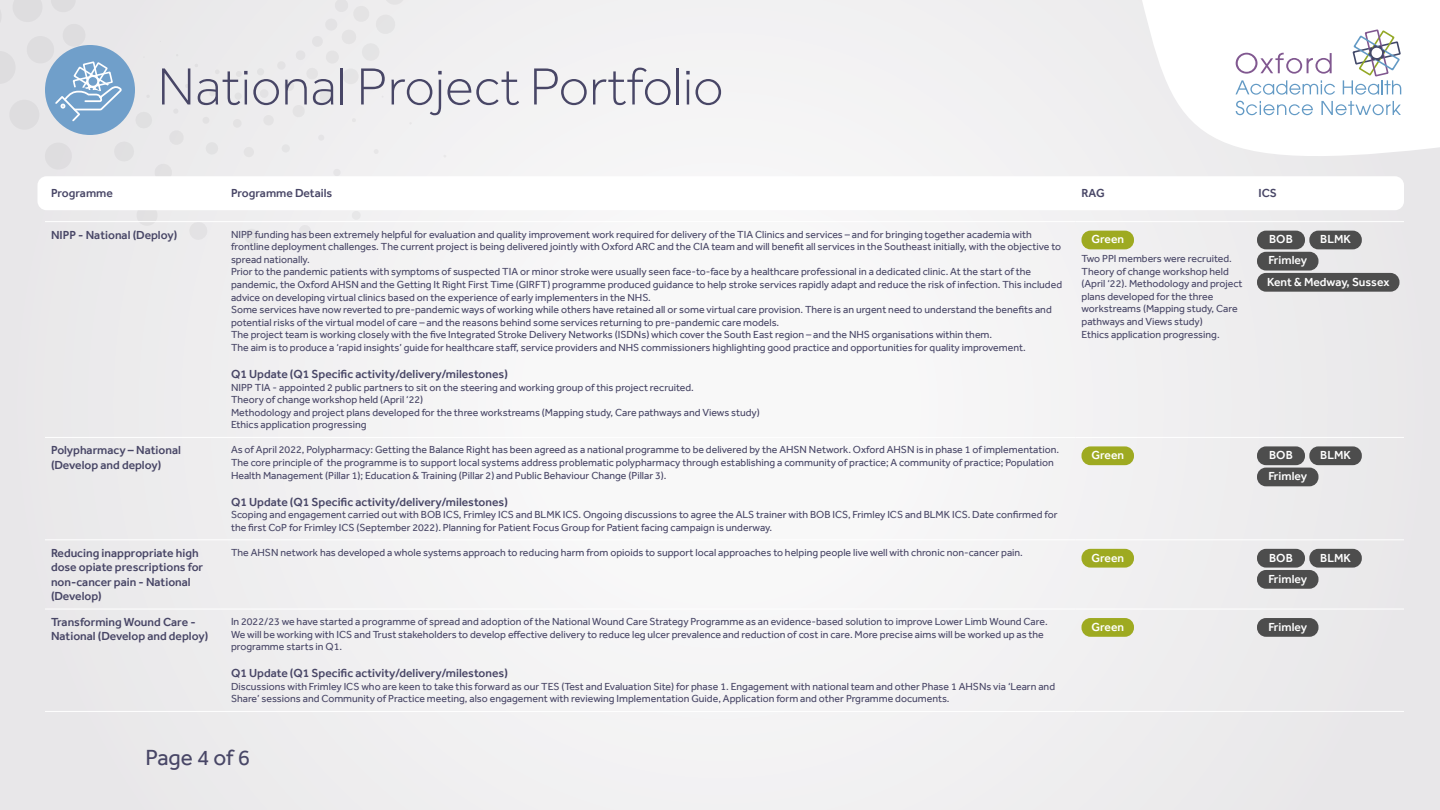
<style>
.page{position:relative;width:1440px;height:810px;background:#f1f1f2}
.page>*{position:absolute;margin:0;border:0;box-sizing:border-box;transform-origin:0 0}
.t1{font:300 54px "Effra";color:#484666}
.t2{font:22.5px "Effra";color:#484666}
.t3{font:500 12px/14.4px "Effra";color:#484666}
.t4{font:500 12px/21.1px "Effra";color:#fff}
.t5{font:10.5px/12.6px "Effra";color:#484666}
</style>
<div class="page">
<div style="left:244px;top:229px;width:15px;height:15px;background:#e4e4e5;border-radius:50%"></div>
<svg style="left:299px;top:225px;width:12px;height:12px"></svg>
<svg style="left:334px;top:169px;width:6px;height:7px"></svg>
<div style="left:244px;top:147px;width:10px;height:10px;background:#e4e3e4;border-radius:50%"></div>
<svg style="left:318px;top:135px;width:6px;height:5px"></svg>
<svg style="left:282px;top:145px;width:8px;height:7px"></svg>
<div style="left:233px;top:119px;width:9px;height:9px;background:#e3e2e3;border-radius:50%"></div>
<div style="left:234px;top:92px;width:8px;height:8px;background:#e2e2e3;border-radius:50%"></div>
<svg style="left:236px;top:71px;width:6px;height:6px"></svg>
<svg style="left:257px;top:0;width:154px;height:125px"></svg>
<svg style="left:1142px;top:0;width:298px;height:156px;fill:#fff"></svg>
<svg style="left:1236px;top:53px;width:96px;height:21px"></svg>
<svg style="left:1236px;top:80px;width:99px;height:15px"></svg>
<svg style="left:1236px;top:101px;width:77px;height:14px"></svg>
<svg style="left:1321px;top:101px;width:80px;height:14px"></svg>
<svg style="left:1343px;top:29px;width:58px;height:66px"></svg>
<div style="left:38px;top:176px;width:1366px;height:34px;background:#fff;border-radius:9px"></div>
<svg style="left:0;top:0;width:220px;height:240px"></svg>
<hr style="left:45px;top:221px;width:180px;height:1px;background:#fff">
<hr style="left:225px;top:221px;width:851px;height:1px;background:#fff">
<hr style="left:1076px;top:221px;width:175px;height:1px;background:#fff">
<hr style="left:1251px;top:221px;width:153px;height:1px;background:#fff">
<hr style="left:45px;top:437px;width:180px;height:1px;background:#fff">
<hr style="left:225px;top:437px;width:851px;height:1px;background:#fff">
<hr style="left:1076px;top:437px;width:175px;height:1px;background:#fff">
<hr style="left:1251px;top:437px;width:153px;height:1px;background:#fff">
<hr style="left:45px;top:539px;width:180px;height:1px;background:#fff">
<hr style="left:225px;top:539px;width:851px;height:1px;background:#fff">
<hr style="left:1076px;top:539px;width:175px;height:1px;background:#fff">
<hr style="left:1251px;top:539px;width:153px;height:1px;background:#fff">
<hr style="left:45px;top:609px;width:180px;height:1px;background:#fff">
<hr style="left:225px;top:609px;width:851px;height:1px;background:#fff">
<hr style="left:1076px;top:609px;width:175px;height:1px;background:#fff">
<hr style="left:1251px;top:609px;width:153px;height:1px;background:#fff">
<hr style="left:45px;top:711px;width:180px;height:1px;background:#fff">
<hr style="left:225px;top:711px;width:851px;height:1px;background:#fff">
<hr style="left:1076px;top:711px;width:175px;height:1px;background:#fff">
<hr style="left:1251px;top:711px;width:153px;height:1px;background:#fff">
<div style="left:1082px;top:231px;width:52px;height:18px;background:#9eaa21;border-radius:9px"></div>
<div style="left:1257px;top:231px;width:48px;height:18px;background:#4d4d4d;border-radius:9px"></div>
<div style="left:1309px;top:231px;width:53px;height:18px;background:#4d4d4d;border-radius:9px"></div>
<div style="left:1257px;top:252px;width:61px;height:19px;background:#4d4d4d;border-radius:9px"></div>
<div style="left:1257px;top:273px;width:143px;height:19px;background:#4d4d4d;border-radius:9px"></div>
<div style="left:1082px;top:446px;width:52px;height:19px;background:#9eaa21;border-radius:9px"></div>
<div style="left:1257px;top:446px;width:48px;height:19px;background:#4d4d4d;border-radius:9px"></div>
<div style="left:1309px;top:446px;width:53px;height:19px;background:#4d4d4d;border-radius:9px"></div>
<div style="left:1257px;top:468px;width:61px;height:18px;background:#4d4d4d;border-radius:9px"></div>
<div style="left:1082px;top:549px;width:52px;height:19px;background:#9eaa21;border-radius:9px"></div>
<div style="left:1257px;top:549px;width:48px;height:19px;background:#4d4d4d;border-radius:9px"></div>
<div style="left:1309px;top:549px;width:53px;height:19px;background:#4d4d4d;border-radius:9px"></div>
<div style="left:1257px;top:570px;width:61px;height:19px;background:#4d4d4d;border-radius:9px"></div>
<div style="left:1082px;top:618px;width:52px;height:19px;background:#9eaa21;border-radius:9px"></div>
<div style="left:1257px;top:618px;width:61px;height:19px;background:#4d4d4d;border-radius:9px"></div>
<h1 class="t1" style="left:157px;top:54px;width:568px">National Project Portfolio</h1>
<p class="t3" style="left:51px;top:186px;width:63px">Programme</p>
<p class="t3" style="left:231px;top:186px;width:103px">Programme Details</p>
<p class="t3" style="left:1082px;top:186px;width:25px">RAG</p>
<p class="t3" style="left:1259px;top:186px;width:20px">ICS</p>
<p class="t3" style="left:51px;top:227px;width:128px">NIPP - National (Deploy)</p>
<p class="t5" style="left:231px;top:228px;width:833px">NIPP funding has been extremely helpful for evaluation and quality improvement work required for delivery of the TIA Clinics and services – and for bringing together academia with frontline deployment challenges. The current project is being delivered jointly with Oxford ARC and the CIA team and will benefit all services in the Southeast initially, with the objective to spread nationally.<br>Prior to the pandemic patients with symptoms of suspected TIA or minor stroke were usually seen face-to-face by a healthcare professional in a dedicated clinic. At the start of the pandemic, the Oxford AHSN and the Getting It Right First Time (GIRFT) programme produced guidance to help stroke services rapidly adapt and reduce the risk of infection. This included advice on developing virtual clinics based on the experience of early implementers in the NHS.<br>Some services have now reverted to pre-pandemic ways of working while others have retained all or some virtual care provision. There is an urgent need to understand the benefits and potential risks of the virtual model of care – and the reasons behind some services returning to pre-pandemic care models.<br>The project team is working closely with the five Integrated Stroke Delivery Networks (ISDNs) which cover the South East region – and the NHS organisations within them.<br>The aim is to produce a ‘rapid insights’ guide for healthcare staff, service providers and NHS commissioners highlighting good practice and opportunities for quality improvement.</p>
<p class="t3" style="left:231px;top:367px;width:278px">Q1 Update (Q1 Specific activity/delivery/milestones)</p>
<p class="t5" style="left:231px;top:381px;width:530px">NIPP TIA - appointed 2 public partners to sit on the steering and working group of this project recruited.<br>Theory of change workshop held (April ‘22)<br>Methodology and project plans developed for the three workstreams (Mapping study, Care pathways and Views study)<br>Ethics application progressing</p>
<p class="t3" style="left:51px;top:443px;width:131px">Polypharmacy – National (Develop and deploy)</p>
<p class="t5" style="left:231px;top:444px;width:830px">As of April 2022, Polypharmacy: Getting the Balance Right has been agreed as a national programme to be delivered by the AHSN Network. Oxford AHSN is in phase 1 of implementation.<br>The core principle of the programme is to support local systems address problematic polypharmacy through establishing a community of practice; A community of practice; Population<br>Health Management (Pillar 1); Education &amp; Training (Pillar 2) and Public Behaviour Change (Pillar 3).</p>
<p class="t3" style="left:231px;top:494px;width:278px">Q1 Update (Q1 Specific activity/delivery/milestones)</p>
<p class="t5" style="left:231px;top:508px;width:828px">Scoping and engagement carried out with BOB ICS, Frimley ICS and BLMK ICS. Ongoing discussions to agree the ALS trainer with BOB ICS, Frimley ICS and BLMK ICS. Date confirmed for the first CoP for Frimley ICS (September 2022). Planning for Patient Focus Group for Patient facing campaign is underway.</p>
<p class="t4" style="left:1091px;top:229px;width:34px">Green</p>
<p class="t5" style="left:1082px;top:252px;width:163px">Two PPI members were recruited.<br>Theory of change workshop held (April ‘22). Methodology and project plans developed for the three workstreams (Mapping study, Care pathways and Views study)<br>Ethics application progressing.</p>
<p class="t4" style="left:1269px;top:229px;width:25px">BOB</p>
<p class="t4" style="left:1320px;top:229px;width:32px">BLMK</p>
<p class="t4" style="left:1267px;top:250px;width:124px">Frimley<br>Kent &amp; Medway, Sussex</p>
<p class="t4" style="left:1091px;top:444px;width:34px">Green</p>
<p class="t4" style="left:1269px;top:444px;width:25px">BOB</p>
<p class="t4" style="left:1320px;top:444px;width:32px">BLMK</p>
<p class="t4" style="left:1268px;top:466px;width:40px">Frimley</p>
<p class="t3" style="left:51px;top:545px;width:154px">Reducing inappropriate high dose opiate prescriptions for non-cancer pain - National (Develop)</p>
<p class="t5" style="left:231px;top:546px;width:793px">The AHSN network has developed a whole systems approach to reducing harm from opioids to support local approaches to helping people live well with chronic non-cancer pain.</p>
<p class="t4" style="left:1091px;top:547px;width:34px">Green</p>
<p class="t4" style="left:1269px;top:547px;width:25px">BOB</p>
<p class="t4" style="left:1320px;top:547px;width:32px">BLMK</p>
<p class="t4" style="left:1268px;top:568px;width:40px">Frimley</p>
<p class="t3" style="left:51px;top:615px;width:159px">Transforming Wound Care -<br>National (Develop and deploy)</p>
<p class="t5" style="left:231px;top:615px;width:818px">In 2022/23 we have started a programme of spread and adoption of the National Wound Care Strategy Programme as an evidence-based solution to improve Lower Limb Wound Care.<br>We will be working with ICS and Trust stakeholders to develop effective delivery to reduce leg ulcer prevalence and reduction of cost in care. More precise aims will be worked up as the programme starts in Q1.</p>
<p class="t3" style="left:231px;top:666px;width:278px">Q1 Update (Q1 Specific activity/delivery/milestones)</p>
<p class="t5" style="left:231px;top:680px;width:826px">Discussions with Frimley ICS who are keen to take this forward as our TES (Test and Evaluation Site) for phase 1. Engagement with national team and other Phase 1 AHSNs via ‘Learn and<br>Share’ sessions and Community of Practice meeting, also engagement with reviewing Implementation Guide, Application form and other Prgramme documents.</p>
<h2 class="t2" style="left:146px;top:744px;width:106px">Page 4 of 6</h2>
<p class="t4" style="left:1091px;top:616px;width:34px">Green</p>
<p class="t4" style="left:1268px;top:616px;width:40px">Frimley</p>
</div>
